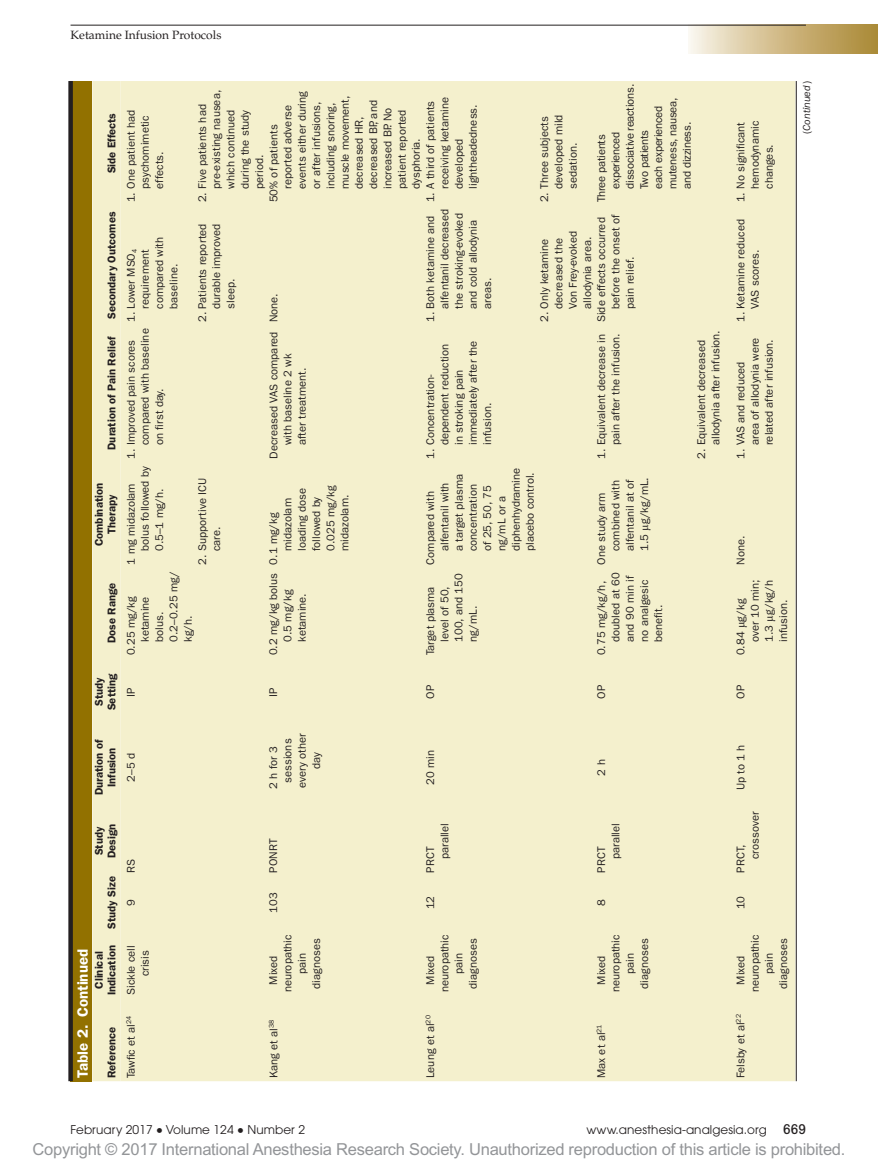
<style>
.page{position:relative;width:878px;height:1175px;background:#fff}
.page>*{position:absolute;margin:0;border:0;box-sizing:border-box;transform-origin:0 0}
.t1{font:16.5px "Arial MT Std";letter-spacing:-.015em;color:#939598}
.t2{font:600 15px "ITC Franklin Gothic Std";color:#fff}
.t3{font:12px "Avant Garde";letter-spacing:.005em;color:#231f20}
.t4{font:12px "Palatino LT Std";color:#231f20}
.t5{font:11.25px/14.2px "ITC Franklin Gothic Std";color:#231f20}
.t6{font:600 11.25px/12.8px "ITC Franklin Gothic Std";color:#231f20;text-align:center}
.t7{font:11.25px/14.2px "ITC Franklin Gothic Std";letter-spacing:-.02em;color:#231f20}
.t8{font:italic 10.5px "ITC Franklin Gothic Std";color:#231f20}
.s1{font-family:"Gandhari Unicode"}
.s2{font-style:normal}
.s3{font-family:"Gandhari Unicode";font-size:18.75px}
.s4{font-weight:500;font-stretch:condensed;font-size:13.5px}
</style>
<div class="page">
<div style="left:688px;top:25px;width:190px;height:28px;background:linear-gradient(to right,#f9f2e5,#a9852f)"></div>
<hr style="left:70px;top:25px;width:736px;height:1px;background:#231f20">
<div style="left:120px;top:81px;width:675px;height:1000px;background:#f4f0cd"></div>
<div style="left:70px;top:81px;width:22px;height:1000px;background:#927100"></div>
<svg style="left:92px;top:81px;width:28px;height:1000px;background:#f5f1d1"></svg>
<div style="left:68px;top:81px;width:5px;height:1000px;background:#231f20"></div>
<hr style="left:795px;top:81px;width:1px;height:1000px;background:#231f20">
<p class="t4" style="left:70px;top:28px;width:152px">Ketamine Infusion Protocols</p>
<p class="t6" style="left:105px;top:173px;width:62px;rotate:-90deg">Side Effects</p>
<p class="t6" style="left:105px;top:319px;width:109px;rotate:-90deg">Secondary Outcomes</p>
<p class="t6" style="left:105px;top:450px;width:115px;rotate:-90deg">Duration of Pain Relief</p>
<p class="t6" style="left:93px;top:546px;width:65px;rotate:-90deg">Combination<br>Therapy</p>
<p class="t6" style="left:105px;top:643px;width:62px;rotate:-90deg">Dose Range</p>
<p class="t6" style="left:93px;top:710px;width:38px;rotate:-90deg">Study<br>Setting</p>
<p class="t6" style="left:93px;top:795px;width:57px;rotate:-90deg">Duration of<br>Infusion</p>
<p class="t5" style="left:124px;top:189px;width:80px;text-indent:-14px;rotate:-90deg">1. One patient had psychomimetic effects.</p>
<p class="t5" style="left:124px;top:309px;width:73px;text-indent:-13px;rotate:-90deg">1. Lower MSO<sub>4 </sub>requirement compared with baseline.</p>
<p class="t5" style="left:124px;top:445px;width:118px;text-indent:-14px;rotate:-90deg">1. Improved pain scores compared with baseline on first day.</p>
<p class="t5" style="left:124px;top:551px;width:86px;text-indent:-14px;rotate:-90deg">1 mg midazolam bolus followed by<br>0.5–1 mg/h.</p>
<p class="t5" style="left:195px;top:189px;width:100px;text-indent:-14px;rotate:-90deg">2. Five patients had pre-existing nausea, which continued during the study period.</p>
<p class="t5" style="left:266px;top:189px;width:99px;text-indent:-14px;rotate:-90deg">50% of patients reported adverse events either during or after infusions, including snoring, muscle movement, decreased HR, decreased BP, and increased BP. No patient reported dysphoria.</p>
<p class="t5" style="left:423px;top:189px;width:93px;text-indent:-14px;rotate:-90deg">1. A third of patients receiving ketamine developed lightheadedness.</p>
<p class="t5" style="left:195px;top:309px;width:87px;text-align:justify;text-indent:-13px;rotate:-90deg">2. Patients reported durable improved sleep.</p>
<p class="t5" style="left:266px;top:322px;width:31px;rotate:-90deg">None.</p>
<p class="t5" style="left:266px;top:445px;width:115px;text-indent:-14px;rotate:-90deg">Decreased VAS compared with baseline 2 wk after treatment.</p>
<p class="t5" style="left:423px;top:309px;width:102px;text-indent:-14px;rotate:-90deg">1. Both ketamine and alfentanil decreased the stroking-evoked and cold allodynia areas.</p>
<p class="t5" style="left:423px;top:445px;width:106px;text-indent:-14px;rotate:-90deg">1. Concentration&shy;dependent reduction in stroking pain immediately after the infusion.</p>
<p class="t5" style="left:537px;top:189px;width:76px;text-indent:-13px;rotate:-90deg">2. Three subjects developed mild sedation.</p>
<p class="t7" style="left:594px;top:189px;width:106px;text-indent:-14px;rotate:-90deg">Three patients experienced dissociative reactions.<br>Two patients<br>each experienced muteness, nausea, and dizziness.</p>
<p class="t5" style="left:594px;top:309px;width:96px;text-indent:-14px;rotate:-90deg">Side effects occurred before the onset of pain relief.</p>
<p class="t5" style="left:537px;top:309px;width:79px;text-indent:-14px;rotate:-90deg">2. Only ketamine decreased the<br>Von Frey-evoked allodynia area.</p>
<p class="t5" style="left:594px;top:458px;width:127px;text-align:right;rotate:-90deg">1. Equivalent decrease in pain after the infusion.</p>
<p class="t5" style="left:694px;top:445px;width:116px;text-indent:-14px;rotate:-90deg">2. Equivalent decreased allodynia after infusion.</p>
<p class="t5" style="left:195px;top:551px;width:75px;text-indent:-14px;rotate:-90deg">2. Supportive ICU care.</p>
<p class="t5" style="left:266px;top:551px;width:67px;text-indent:-14px;rotate:-90deg">0.1 mg/kg midazolam loading dose followed by<br>0.025 mg/kg midazolam.</p>
<p class="t5" style="left:423px;top:551px;width:85px;text-indent:-14px;rotate:-90deg">Compared with alfentanil with<br>a target plasma concentration<br>of 25, 50, 75 ng/mL or a diphenhydramine placebo control.</p>
<p class="t5" style="left:594px;top:551px;width:75px;text-indent:-14px;rotate:-90deg">One study arm combined with alfentanil at of<br>1.5 <span class="s1">μ</span>g/kg/mL.</p>
<p class="t5" style="left:124px;top:642px;width:72px;text-indent:-14px;rotate:-90deg">0.25 mg/kg ketamine bolus.<br>0.2–0.25 mg/ kg/h.</p>
<p class="t5" style="left:266px;top:642px;width:70px;text-indent:-14px;rotate:-90deg">0.2 mg/kg bolus<br>0.5 mg/kg ketamine.</p>
<p class="t5" style="left:423px;top:642px;width:70px;text-indent:-14px;rotate:-90deg">Target plasma level of 50,<br>100, and 150 ng/mL.</p>
<p class="t5" style="left:594px;top:642px;width:71px;text-indent:-14px;rotate:-90deg">0.75 mg/kg/h, doubled at 60 and 90 min if no analgesic benefit.</p>
<p class="t5" style="left:124px;top:696px;width:11px;rotate:-90deg">IP</p>
<p class="t5" style="left:266px;top:696px;width:11px;rotate:-90deg">IP</p>
<p class="t5" style="left:423px;top:699px;width:15px;rotate:-90deg">OP</p>
<p class="t5" style="left:594px;top:699px;width:15px;rotate:-90deg">OP</p>
<p class="t5" style="left:124px;top:781px;width:30px;rotate:-90deg">2–5 d</p>
<p class="t5" style="left:266px;top:789px;width:44px;rotate:-90deg">2 h for 3</p>
<p class="t5" style="left:281px;top:783px;width:46px;rotate:-90deg">sessions</p>
<p class="t5" style="left:295px;top:788px;width:56px;rotate:-90deg">every other</p>
<p class="t5" style="left:309px;top:769px;width:18px;rotate:-90deg">day</p>
<p class="t5" style="left:423px;top:785px;width:36px;rotate:-90deg">20 min</p>
<p class="t5" style="left:594px;top:775px;width:18px;rotate:-90deg">2 h</p>
<p class="t6" style="left:93px;top:858px;width:36px;text-align:left;rotate:-90deg">Study<br>Design</p>
<p class="t6" style="left:105px;top:928px;width:54px;rotate:-90deg">Study Size</p>
<p class="t6" style="left:93px;top:995px;width:51px;rotate:-90deg">Clinical<br>Indication</p>
<h2 class="t2" style="left:74px;top:1078px;width:130px;rotate:-90deg">Table 2. Continued</h2>
<p class="t6" style="left:105px;top:1078px;width:53px;rotate:-90deg">Reference</p>
<p class="t5" style="left:124px;top:872px;width:15px;rotate:-90deg">RS</p>
<p class="t5" style="left:124px;top:906px;width:8px;rotate:-90deg">9</p>
<p class="t5" style="left:124px;top:976px;width:33px;text-indent:-19px;rotate:-90deg">Sickle cell crisis</p>
<p class="t5" style="left:124px;top:1078px;width:64px;rotate:-90deg">Tawfic et al<sup>24</sup></p>
<p class="t5" style="left:266px;top:872px;width:35px;rotate:-90deg">PONRT</p>
<p class="t5" style="left:266px;top:912px;width:22px;rotate:-90deg">103</p>
<p class="t5" style="left:281px;top:992px;width:59px;rotate:-90deg">neuropathic</p>
<p class="t5" style="left:309px;top:988px;width:52px;rotate:-90deg">diagnoses</p>
<p class="t5" style="left:295px;top:973px;width:22px;rotate:-90deg">pain</p>
<p class="t5" style="left:266px;top:984px;width:31px;rotate:-90deg">Mixed</p>
<p class="t5" style="left:266px;top:1078px;width:60px;rotate:-90deg">Kang et al<sup>38</sup></p>
<p class="t5" style="left:423px;top:859px;width:37px;text-indent:-14px;rotate:-90deg">PRCT parallel</p>
<p class="t5" style="left:423px;top:909px;width:15px;rotate:-90deg">12</p>
<p class="t5" style="left:437px;top:992px;width:59px;rotate:-90deg">neuropathic</p>
<p class="t5" style="left:466px;top:988px;width:52px;rotate:-90deg">diagnoses</p>
<p class="t5" style="left:452px;top:973px;width:22px;rotate:-90deg">pain</p>
<p class="t5" style="left:423px;top:984px;width:31px;rotate:-90deg">Mixed</p>
<p class="t5" style="left:423px;top:1078px;width:64px;rotate:-90deg">Leung et al<sup>20</sup></p>
<p class="t5" style="left:594px;top:859px;width:37px;text-indent:-14px;rotate:-90deg">PRCT parallel</p>
<p class="t5" style="left:594px;top:906px;width:8px;rotate:-90deg">8</p>
<p class="t5" style="left:608px;top:992px;width:59px;rotate:-90deg">neuropathic</p>
<p class="t5" style="left:637px;top:988px;width:52px;rotate:-90deg">diagnoses</p>
<p class="t5" style="left:623px;top:973px;width:22px;rotate:-90deg">pain</p>
<p class="t5" style="left:594px;top:984px;width:31px;rotate:-90deg">Mixed</p>
<p class="t5" style="left:594px;top:1078px;width:55px;rotate:-90deg">Max et al<sup>21</sup></p>
<p class="t5" style="left:733px;top:189px;width:69px;text-align:justify;text-indent:-14px;rotate:-90deg">1. No significant hemodynamic changes.</p>
<p class="t5" style="left:733px;top:309px;width:91px;text-indent:-14px;rotate:-90deg">1. Ketamine reduced<br>VAS scores.</p>
<p class="t5" style="left:733px;top:445px;width:109px;text-indent:-14px;rotate:-90deg">1. VAS and reduced area of allodynia were related after infusion.</p>
<p class="t8" style="left:800px;top:134px;width:54px;rotate:-90deg"><span class="s2">(</span>Continued<span class="s2">)</span></p>
<p class="t5" style="left:733px;top:564px;width:31px;rotate:-90deg">None.</p>
<p class="t5" style="left:733px;top:642px;width:64px;text-indent:-14px;rotate:-90deg">0.84 <span class="s1">μ</span>g/kg over 10 min;<br>1.3 <span class="s1">μ</span>g/kg/h infusion.</p>
<p class="t5" style="left:733px;top:699px;width:15px;rotate:-90deg">OP</p>
<p class="t5" style="left:733px;top:790px;width:47px;rotate:-90deg">Up to 1 h</p>
<p class="t5" style="left:733px;top:859px;width:49px;text-indent:-14px;rotate:-90deg">PRCT, crossover</p>
<p class="t5" style="left:733px;top:909px;width:15px;rotate:-90deg">10</p>
<p class="t5" style="left:747px;top:992px;width:59px;rotate:-90deg">neuropathic</p>
<p class="t5" style="left:776px;top:988px;width:52px;rotate:-90deg">diagnoses</p>
<p class="t5" style="left:762px;top:973px;width:22px;rotate:-90deg">pain</p>
<p class="t5" style="left:733px;top:984px;width:31px;rotate:-90deg">Mixed</p>
<p class="t5" style="left:733px;top:1078px;width:65px;rotate:-90deg">Felsby et al<sup>22</sup></p>
<p class="t3" style="left:70px;top:1123px;width:236px">February 2017 <span class="s3">•</span> Volume 124 <span class="s3">•</span> Number 2</p>
<p class="t3" style="left:586px;top:1123px;width:221px">www.anesthesia-analgesia.org <span class="s4">669</span></p>
<h1 class="t1" style="left:33px;top:1140px;width:814px">Copyright © 2017 International Anesthesia Research Society. Unauthorized reproduction of this article is prohibited.</h1>
</div>
